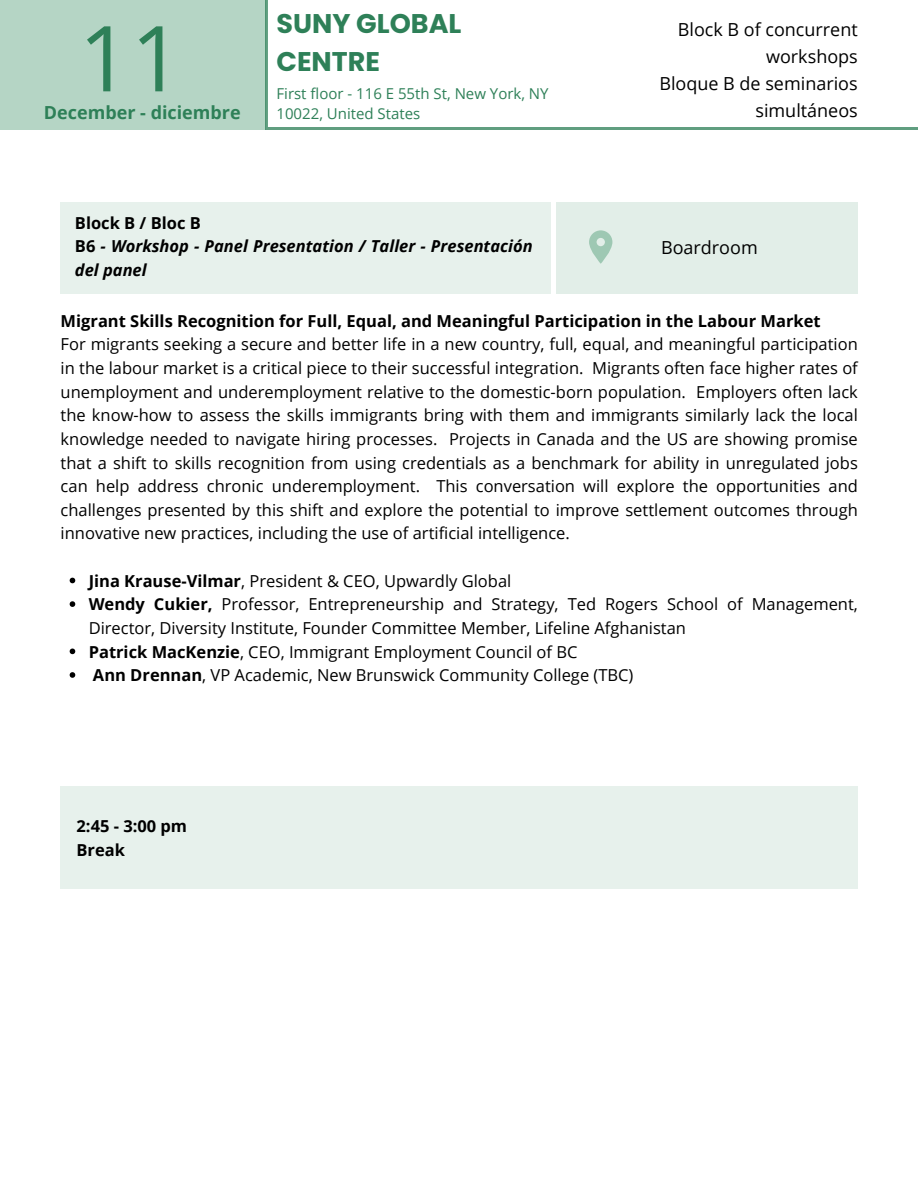
<style>
.page{position:relative;width:918px;height:1188px;background:#fff}
.page>*{position:absolute;margin:0;border:0;box-sizing:border-box;transform-origin:0 0}
.t1{font:91.05px "Open Sans";color:#2e8058}
.t2{font:700 27px/37.2px "Poppins";color:#2e8058}
.t3{font:18px/27px "Open Sans";color:#000;text-align:right}
.t4{font:700 18px "Open Sans";color:#2e8058}
.t5{font:16.5px/23.7px "Open Sans";color:#000}
.t6{font:700 16.5px "Open Sans";color:#000}
.t7{font:italic 700 16.5px/23.7px "Open Sans";color:#000}
.t8{font:15px/20.2px "Open Sans";color:#2e8058}
.s1{font-style:normal}
.s2{font-weight:700}
</style>
<div class="page">
<div style="left:0;top:0;width:266px;height:129px;background:#b5d5c5"></div>
<svg style="left:266px;top:0;width:652px;height:129px"></svg>
<div style="left:557px;top:202px;width:301px;height:92px;background:#e2eee8"></div>
<div style="left:60px;top:202px;width:490px;height:92px;background:#e7f1ec"></div>
<svg style="left:589px;top:230px;width:23px;height:34px"></svg>
<svg style="left:70px;top:578px;width:5px;height:5px"></svg>
<svg style="left:70px;top:601px;width:5px;height:6px"></svg>
<svg style="left:70px;top:649px;width:5px;height:5px"></svg>
<svg style="left:70px;top:672px;width:5px;height:6px"></svg>
<div style="left:60px;top:787px;width:798px;height:102px;background:#e7f1ec"></div>
<p class="t1" style="left:79px;top:-6px;width:106px">11</p>
<p class="t4" style="left:44px;top:99px;width:198px">December - diciembre</p>
<p class="t2" style="left:276px;top:5px;width:187px">SUNY GLOBAL<br>CENTRE</p>
<p class="t8" style="left:276px;top:83px;width:274px">First floor - 116 E 55th St, New York, NY<br>10022, United States</p>
<p class="t6" style="left:75px;top:211px;width:127px">Block B / Bloc B</p>
<p class="t7" style="left:75px;top:234px;width:459px"><span class="s1">B6</span> - Workshop - Panel Presentation / Taller - Presentación del panel</p>
<p class="t3" style="left:678px;top:15px;width:182px">Block B of concurrent workshops</p>
<p class="t3" style="left:659px;top:69px;width:200px">Bloque B de seminarios simultáneos</p>
<p class="t3" style="left:661px;top:233px;width:98px">Boardroom</p>
<p class="t6" style="left:61px;top:309px;width:761px">Migrant Skills Recognition for Full, Equal, and Meaningful Participation in the Labour Market</p>
<p class="t5" style="left:61px;top:332px;width:799px;text-align:justify">For migrants seeking a secure and better life in a new country, full, equal, and meaningful participation in the labour market is a critical piece to their successful integration. Migrants often face higher rates of unemployment and underemployment relative to the domestic-born population. Employers often lack the know-how to assess the skills immigrants bring with them and immigrants similarly lack the local knowledge needed to navigate hiring processes. Projects in Canada and the US are showing promise that a shift to skills recognition from using credentials as a benchmark for ability in unregulated jobs can help address chronic underemployment. This conversation will explore the opportunities and challenges presented by this shift and explore the potential to improve settlement outcomes through innovative new practices, including the use of artificial intelligence.</p>
<p class="t5" style="left:89px;top:568px;width:424px"><span class="s2">Jina Krause-Vilmar</span>, President &amp; CEO, Upwardly Global</p>
<p class="t5" style="left:89px;top:592px;width:771px"><span class="s2">Wendy Cukier,</span> Professor, Entrepreneurship and Strategy, Ted Rogers School of Management,<br>Director, Diversity Institute, Founder Committee Member, Lifeline Afghanistan</p>
<p class="t5" style="left:89px;top:639px;width:490px"><span class="s2">Patrick MacKenzie</span>, CEO, Immigrant Employment Council of BC</p>
<p class="t5" style="left:93px;top:663px;width:542px"><span class="s2">Ann Drennan</span>, VP Academic, New Brunswick Community College (TBC)</p>
<p class="t6" style="left:77px;top:814px;width:112px">2:45 - 3:00 pm</p>
<p class="t6" style="left:77px;top:838px;width:50px">Break</p>
</div>
